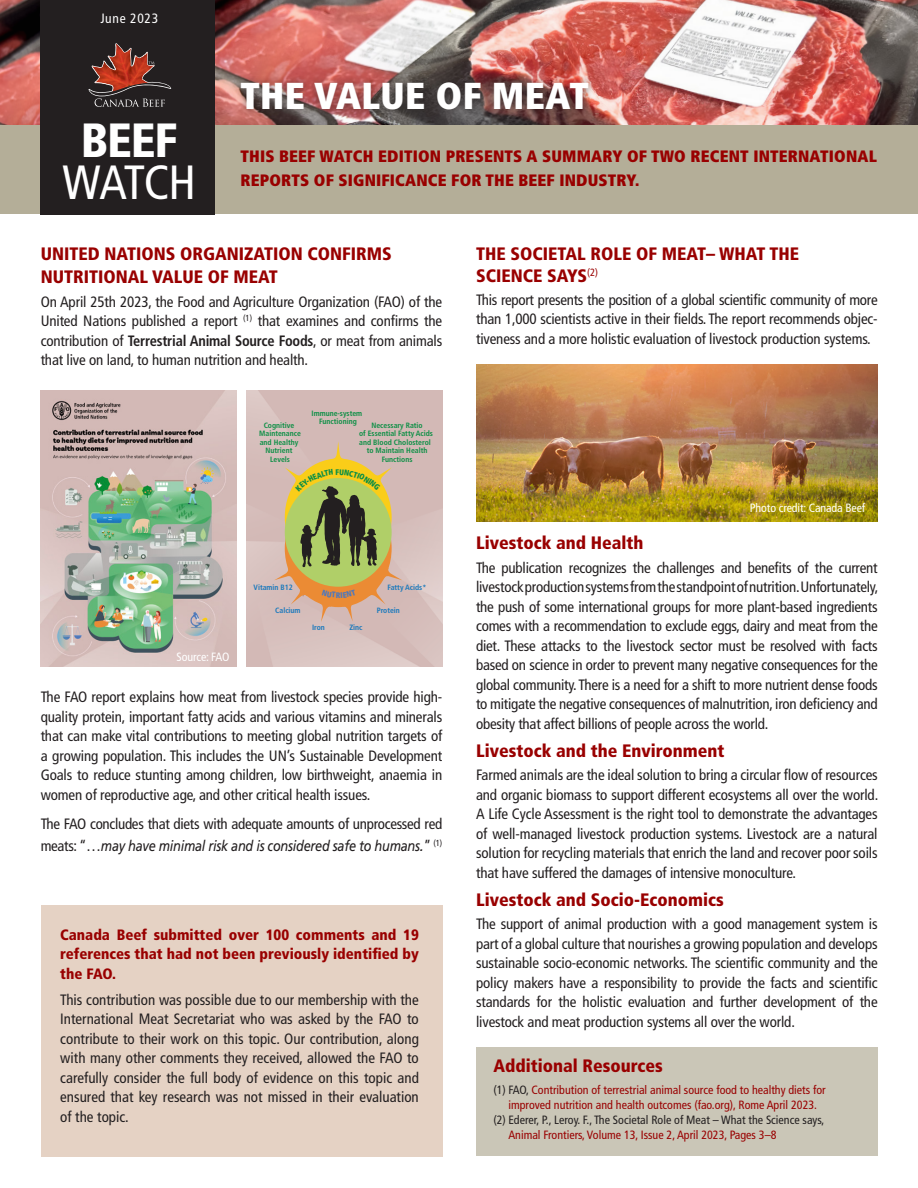
<style>
.page{position:relative;width:918px;height:1188px;background:#fff}
.page>*{position:absolute;margin:0;border:0;box-sizing:border-box;transform-origin:0 0}
.t1{font:condensed 48px "Frutiger LT Std";letter-spacing:-.025em;color:#fff}
.t2{font:900 condensed 48px "Frutiger LT Std";color:#fff}
.Heads{font:900 condensed 37.5px "Frutiger LT Std";letter-spacing:.01em;color:#fff}
.Subhead{font:900 condensed 18px/21.6px "Frutiger LT Std";color:#900}
.Body_copy{font:900 condensed 18px "Frutiger LT Std";color:#900}
.Heads-2{font:900 condensed 16.5px/24px "Frutiger LT Std";letter-spacing:.01em;color:#900}
.Body_copy-2{font:condensed 15px/19.5px "Frutiger LT Std";letter-spacing:-.01em;color:#231f20;text-align:justify}
.Body_copy-3{font:900 condensed 15px/19.5px "Frutiger LT Std";color:#900;text-align:justify}
.Bullets{font:condensed 13.5px "Frutiger LT Std";letter-spacing:.05em;color:#fff}
.Appendix{font:condensed 12px/15px "Frutiger LT Std";color:#900;text-align:center}
.Appendix-2{font:condensed 12px/15px "Frutiger LT Std";color:#231f20}
.Body_copy-4{font:condensed 12px "Frutiger LT Std";letter-spacing:-.01em;color:#fff}
.t3{font:700 condensed 7.65px/8.6px "Frutiger LT Std";color:#0c8f45;text-align:center}
.t4{font:700 condensed 7.65px "Frutiger LT Std";color:#1a79bc}
.s1{font-weight:700}
.s2{font-style:italic;font-stretch:normal}
.s3{color:#231f20}
.s4{color:#900}
</style>
<div class="page">
<img style="left:215px;top:0;width:703px;height:125px">
<img style="left:0;top:0;width:41px;height:125px">
<div style="left:0;top:125px;width:918px;height:89px;background:#b4ae98"></div>
<div style="left:41px;top:0;width:174px;height:214px;background:#231f20"></div>
<svg style="left:89px;top:43px;width:82px;height:64px"></svg>
<div style="left:234px;top:75px;width:363px;height:43px;background:#231f20;opacity:.51"></div>
<div style="left:41px;top:905px;width:401px;height:251px;background:#e5d2c4"></div>
<div style="left:476px;top:1047px;width:402px;height:109px;background:#cac6b7"></div>
<img style="left:40px;top:390px;width:196px;height:277px">
<img style="left:246px;top:390px;width:196px;height:277px">
<div style="left:285px;top:490px;width:107px;height:117px;background:#eb8b34;border-radius:50%"></div>
<div style="left:285px;top:478px;width:107px;height:109px;background:#b0cf68;border-radius:50%"></div>
<svg style="left:291px;top:587px;width:17px;height:18px"></svg>
<svg style="left:368px;top:587px;width:18px;height:18px"></svg>
<img style="left:476px;top:365px;width:402px;height:156px">
<svg style="left:274px;top:441px;width:128px;height:139px"></svg>
<svg style="left:318px;top:603px;width:38px;height:19px"></svg>
<p class="Bullets" style="left:100px;top:11px;width:59px">June 2023</p>
<p class="t2" style="left:81px;top:111px;width:98px">BEEF</p>
<p class="t1" style="left:63px;top:154px;width:135px">WATCH</p>
<p class="Heads" style="left:241px;top:73px;width:350px">THE VALUE OF MEAT</p>
<p class="Heads-2" style="left:241px;top:144px;width:638px">THIS BEEF WATCH EDITION PRESENTS A SUMMARY OF TWO RECENT INTERNATIONAL<br>REPORTS OF SIGNIFICANCE FOR THE BEEF INDUSTRY.</p>
<p class="Body_copy" style="left:41px;top:243px;width:353px">UNITED NATIONS ORGANIZATION CONFIRMS</p>
<p class="Body_copy" style="left:41px;top:266px;width:239px">NUTRITIONAL VALUE OF MEAT</p>
<p class="Body_copy-2" style="left:41px;top:292px;width:403px">On April 25th 2023, the Food and Agriculture Organization (FAO) of the United Nations published a report <sup>(1)</sup> that examines and confirms the contribution of <span class="s1">Terrestrial Animal Source Foods</span>, or meat from animals that live on land, to human nutrition and health.</p>
<p class="t3" style="left:259px;top:421px;width:43px">Cognitive<br>Maintenance and Healthy<br>Nutrient<br>Levels</p>
<p class="t3" style="left:312px;top:409px;width:52px">Immune-system<br>Functioning</p>
<p class="t3" style="left:359px;top:421px;width:75px">Necessary Ratio<br>of Essential Fatty Acids and Blood Cholosterol to Maintain Health<br>Functions</p>
<p class="Body_copy-4" style="left:177px;top:650px;width:55px">Source: FAO</p>
<p class="t4" style="left:254px;top:583px;width:41px">Vitamin B12</p>
<p class="t4" style="left:275px;top:606px;width:27px">Calcium</p>
<p class="t4" style="left:312px;top:622px;width:14px">Iron</p>
<p class="t4" style="left:349px;top:623px;width:15px">Zinc</p>
<p class="t4" style="left:388px;top:583px;width:40px">Fatty Acids*</p>
<p class="t4" style="left:377px;top:606px;width:25px">Protein</p>
<p class="Body_copy-2" style="left:41px;top:687px;width:403px">The FAO report explains how meat from livestock species provide high&shy;quality protein, important fatty acids and various vitamins and minerals that can make vital contributions to meeting global nutrition targets of a growing population. This includes the UN’s Sustainable Development Goals to reduce stunting among children, low birthweight, anaemia in women of reproductive age, and other critical health issues.</p>
<p class="Body_copy-2" style="left:41px;top:813px;width:403px;line-height:21.6px">The FAO concludes that diets with adequate amounts of unprocessed red meats: “…<span class="s2">may have minimal risk and is considered safe to humans.</span>” <sup>(1)</sup></p>
<p class="Body_copy-3" style="left:60px;top:925px;width:360px">Canada Beef submitted over 100 comments and 19 references that had not been previously identified by the FAO.</p>
<p class="Body_copy-2" style="left:60px;top:990px;width:360px">This contribution was possible due to our membership with the International Meat Secretariat who was asked by the FAO to contribute to their work on this topic. Our contribution, along with many other comments they received, allowed the FAO to carefully consider the full body of evidence on this topic and ensured that key research was not missed in their evaluation of the topic.</p>
<p class="Subhead" style="left:476px;top:243px;width:325px">THE SOCIETAL ROLE OF MEAT– WHAT THE<br>SCIENCE SAYS<sup>(2)</sup></p>
<p class="Body_copy-2" style="left:476px;top:290px;width:403px">This report presents the position of a global scientific community of more than 1,000 scientists active in their fields. The report recommends objec&shy;tiveness and a more holistic evaluation of livestock production systems.</p>
<p class="Body_copy-4" style="left:750px;top:500px;width:117px">Photo credit: Canada Beef</p>
<p class="Subhead" style="left:476px;top:532px;width:169px">Livestock and Health</p>
<p class="Body_copy-2" style="left:476px;top:558px;width:404px">The publication recognizes the challenges and benefits of the current livestock production systems from the standpoint of nutrition. Unfortunately, the push of some international groups for more plant-based ingredients comes with a recommendation to exclude eggs, dairy and meat from the diet. These attacks to the livestock sector must be resolved with facts based on science in order to prevent many negative consequences for the global community. There is a need for a shift to more nutrient dense foods to mitigate the negative consequences of malnutrition, iron deficiency and obesity that affect billions of people across the world.</p>
<p class="Subhead" style="left:476px;top:740px;width:250px">Livestock and the Environment</p>
<p class="Body_copy-2" style="left:476px;top:765px;width:404px">Farmed animals are the ideal solution to bring a circular flow of resources and organic biomass to support different ecosystems all over the world.<br>A Life Cycle Assessment is the right tool to demonstrate the advantages of well-managed livestock production systems. Livestock are a natural solution for recycling materials that enrich the land and recover poor soils that have suffered the damages of intensive monoculture.</p>
<p class="Subhead" style="left:476px;top:889px;width:249px">Livestock and Socio-Economics</p>
<p class="Body_copy-2" style="left:476px;top:915px;width:403px">The support of animal production with a good management system is part of a global culture that nourishes a growing population and develops sustainable socio-economic networks. The scientific community and the policy makers have a responsibility to provide the facts and scientific standards for the holistic evaluation and further development of the livestock and meat production systems all over the world.</p>
<p class="Subhead" style="left:493px;top:1055px;width:171px">Additional Resources</p>
<p class="Appendix" style="left:493px;top:1082px;width:334px"><span class="s3">(1) FAO,</span> Contribution of terrestrial animal source food to healthy diets for improved nutrition and health outcomes (fao.org), Rome April 2023.</p>
<p class="Appendix-2" style="left:508px;top:1112px;width:318px;text-indent:-15px">(2) Ederer, P., Leroy. F., The Societal Role of Meat – What the Science says,<br><span class="s4">Animal Frontiers, Volume 13, Issue 2, April 2023, Pages 3–8</span></p>
</div>
